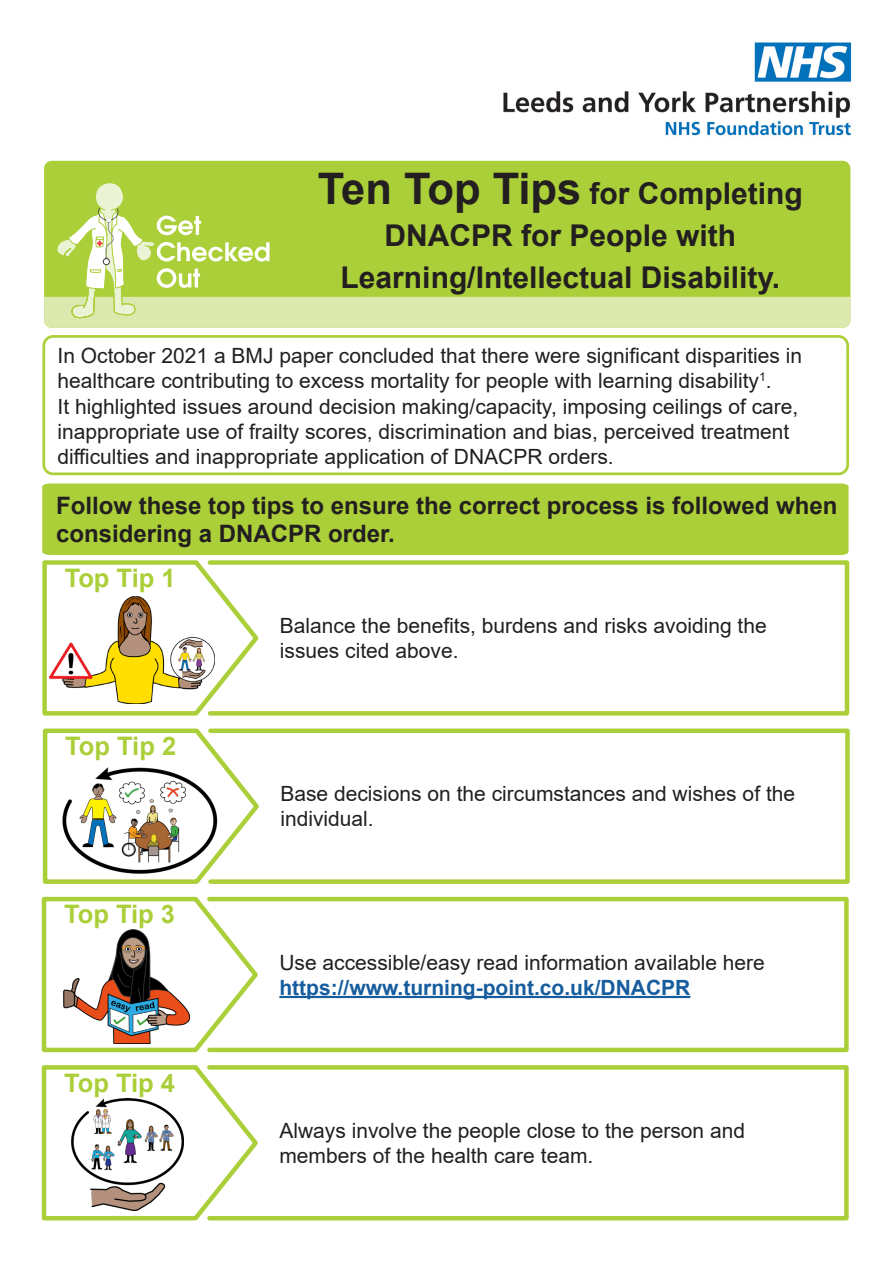
<style>
.page{position:relative;width:893px;height:1263px;background:#fff}
.page>*{position:absolute;margin:0;border:0;box-sizing:border-box;transform-origin:0 0}
.t1{font:700 30px "Arial";color:#231f20}
.t2{font:700 25.5px "Arial";letter-spacing:-.01em;color:#abcf38}
.t3{font:700 24px "Arial";color:#231f20}
.t4{font:21px/25.2px "Arial";color:#231f20}
.s1{font-size:43.5px}
.s2{font-weight:700;color:#175d9e}
</style>
<div class="page">
<div style="left:44px;top:161px;width:806px;height:167px;background:#abcf38;border-radius:8px"></div>
<svg style="left:44px;top:177px;width:806px;height:151px"></svg>
<div style="left:42px;top:335px;width:807px;height:140px;border:3px solid #abcf38;border-radius:9px"></div>
<img style="left:503px;top:42px;width:349px;height:94px">
<div style="left:42px;top:483px;width:806px;height:72px;background:#abcf38"></div>
<svg style="left:42px;top:728px;width:220px;height:156px"></svg>
<div style="left:208px;top:728px;width:642px;height:156px;border:4px solid #abcf38"></div>
<hr style="left:279px;top:996px;width:411px;height:2px;background:#175d9e">
<svg style="left:41px;top:896px;width:220px;height:157px"></svg>
<div style="left:207px;top:897px;width:642px;height:155px;border:4px solid #abcf38"></div>
<svg style="left:41px;top:1065px;width:220px;height:156px"></svg>
<div style="left:207px;top:1065px;width:642px;height:155px;border:4px solid #abcf38"></div>
<svg style="left:42px;top:560px;width:217px;height:156px"></svg>
<div style="left:208px;top:560px;width:641px;height:156px;border:4px solid #abcf38"></div>
<img style="left:50px;top:596px;width:165px;height:108px">
<img style="left:62px;top:766px;width:155px;height:108px">
<img style="left:64px;top:929px;width:126px;height:115px">
<img style="left:71px;top:1099px;width:112px;height:111px">
<p class="t1" style="left:318px;top:172px;width:487px"><span class="s1">Ten Top Tips</span> for Completing</p>
<p class="t1" style="left:385px;top:214px;width:353px">DNACPR for People with</p>
<p class="t1" style="left:341px;top:256px;width:441px">Learning/Intellectual Disability.</p>
<p class="t4" style="left:58px;top:343px;width:746px">In October 2021 a BMJ paper concluded that there were significant disparities in healthcare contributing to excess mortality for people with learning disability<sup>1</sup>.</p>
<p class="t4" style="left:58px;top:393px;width:742px">It highlighted issues around decision making/capacity, imposing ceilings of care,</p>
<p class="t4" style="left:58px;top:419px;width:733px">inappropriate use of frailty scores, discrimination and bias, perceived treatment</p>
<p class="t4" style="left:58px;top:444px;width:558px">difficulties and inappropriate application of DNACPR orders.</p>
<p class="t3" style="left:56px;top:488px;width:783px">Follow these top tips to ensure the correct process is followed when</p>
<p class="t3" style="left:56px;top:517px;width:340px">considering a DNACPR order.</p>
<p class="t2" style="left:65px;top:560px;width:112px">Top Tip 1</p>
<p class="t2" style="left:65px;top:728px;width:112px">Top Tip 2</p>
<p class="t2" style="left:64px;top:896px;width:112px">Top Tip 3</p>
<p class="t2" style="left:64px;top:1064px;width:112px">Top Tip 4</p>
<p class="t4" style="left:280px;top:613px;width:488px">Balance the benefits, burdens and risks avoiding the</p>
<p class="t4" style="left:280px;top:638px;width:180px">issues cited above.</p>
<p class="t4" style="left:280px;top:781px;width:516px">Base decisions on the circumstances and wishes of the individual.</p>
<p class="t4" style="left:279px;top:949px;width:487px">Use accessible/easy read information available here <span class="s2">https://www.turning-point.co.uk/DNACPR</span></p>
<p class="t4" style="left:279px;top:1118px;width:467px">Always involve the people close to the person and</p>
<p class="t4" style="left:279px;top:1143px;width:315px">members of the health care team.</p>
</div>
